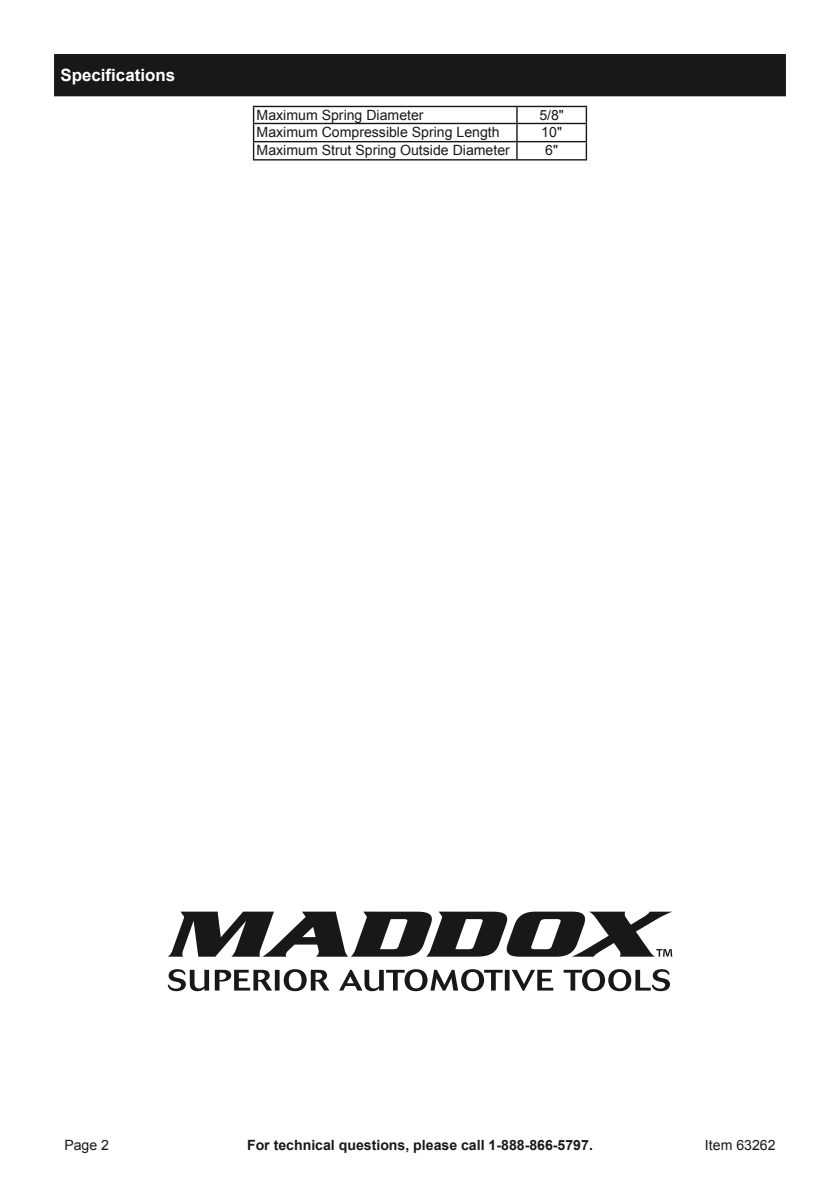
<style>
.page{position:relative;width:840px;height:1191px;background:#fff}
.page>*{position:absolute;margin:0;border:0;box-sizing:border-box;transform-origin:0 0}
.Heading{font:700 17px "Arial";color:#fff}
.Table_Text{font:14px "Arial";color:#181818}
.t1{font:700 14px "Arial";color:#181818}
</style>
<div class="page">
<div style="left:54px;top:54px;width:731px;height:42px;background:#181818"></div>
<hr style="left:253px;top:106px;width:263px;height:1px;background:#181818">
<hr style="left:516px;top:106px;width:70px;height:1px;background:#181818">
<hr style="left:253px;top:123px;width:263px;height:1px;background:#181818">
<hr style="left:516px;top:123px;width:70px;height:1px;background:#181818">
<hr style="left:253px;top:141px;width:263px;height:1px;background:#181818">
<svg style="left:253px;top:107px;width:1px;height:52px"></svg>
<hr style="left:516px;top:141px;width:70px;height:1px;background:#181818">
<svg style="left:516px;top:107px;width:1px;height:52px"></svg>
<svg style="left:585px;top:107px;width:1px;height:52px"></svg>
<hr style="left:253px;top:159px;width:263px;height:1px;background:#181818">
<hr style="left:516px;top:159px;width:70px;height:1px;background:#181818">
<svg style="left:168px;top:969px;width:501px;height:22px"></svg>
<svg style="left:168px;top:911px;width:504px;height:45px"></svg>
<p class="Heading" style="left:60px;top:64px;width:116px">Specifications</p>
<p class="Table_Text" style="left:256px;top:106px;width:168px">Maximum Spring Diameter</p>
<p class="Table_Text" style="left:539px;top:106px;width:26px">5/8"</p>
<p class="Table_Text" style="left:256px;top:123px;width:244px">Maximum Compressible Spring Length</p>
<p class="Table_Text" style="left:541px;top:123px;width:22px">10"</p>
<p class="Table_Text" style="left:256px;top:141px;width:254px">Maximum Strut Spring Outside Diameter</p>
<p class="Table_Text" style="left:545px;top:141px;width:14px">6"</p>
<p class="Table_Text" style="left:64px;top:1136px;width:46px">Page 2</p>
<p class="t1" style="left:247px;top:1136px;width:347px">For technical questions, please call 1-888-866-5797.</p>
<p class="Table_Text" style="left:704px;top:1136px;width:72px">Item 63262</p>
</div>
